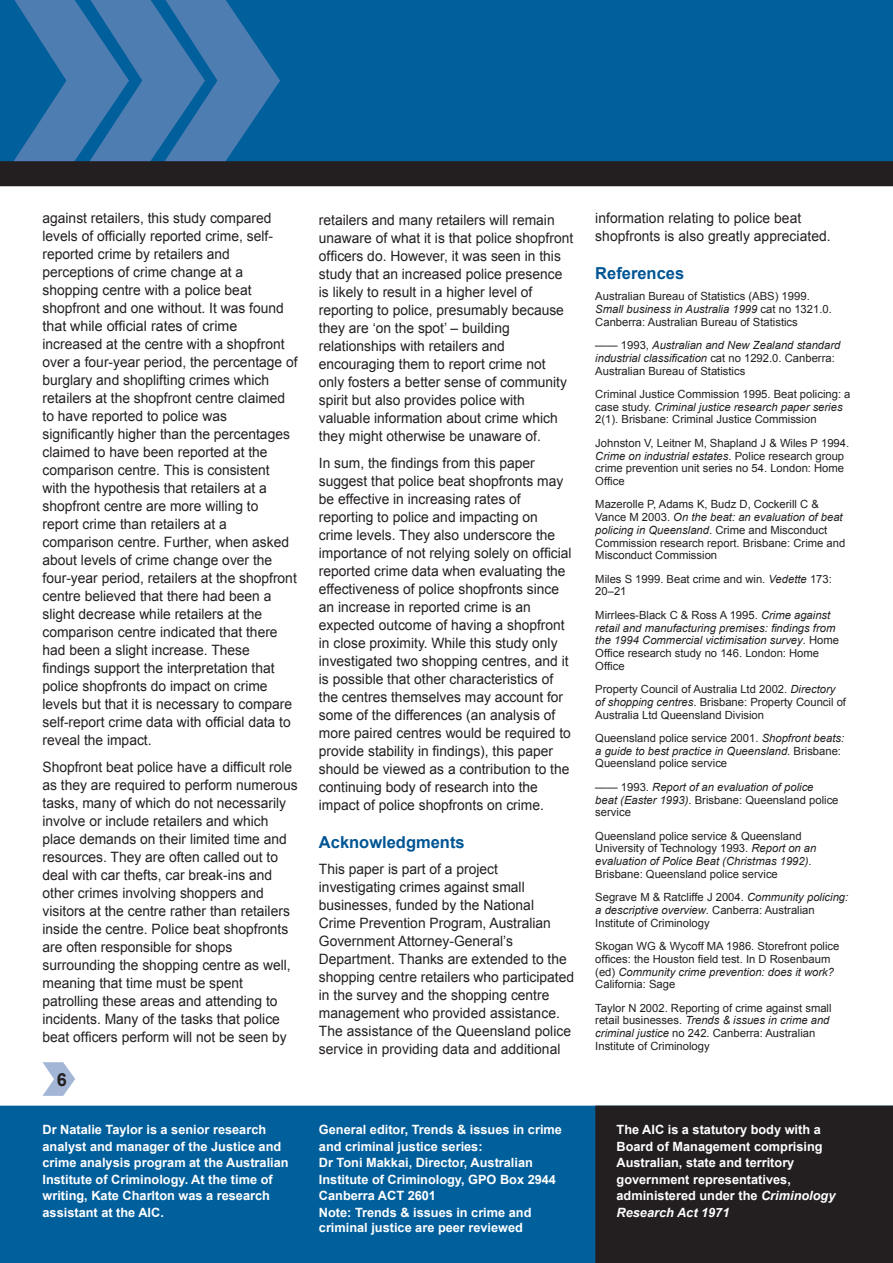
<style>
.page{position:relative;width:893px;height:1263px;background:#fff}
.page>*{position:absolute;margin:0;border:0;box-sizing:border-box;transform-origin:0 0}
.t1{font:700 18px "Arial";color:#231f20}
.t2{font:700 16.5px "Arial";color:#005594}
.t3{font:14.25px/18px "Arial";color:#231f20}
.t4{font:700 12.75px/16.5px "Arial";color:#fff}
.t5{font:11.25px/12.8px "Arial";color:#231f20}
.t6{font:italic 11.25px/12.8px "Arial";color:#231f20}
.s1{font-style:italic}
.s2{font-style:normal}
</style>
<div class="page">
<div style="left:0;top:1106px;width:595px;height:157px;background:#015f9c"></div>
<div style="left:595px;top:1106px;width:298px;height:157px;background:#231f20"></div>
<svg style="left:0;top:0;width:893px;height:186px;background:#135b8f"></svg>
<svg style="left:43px;top:1062px;width:32px;height:34px"></svg>
<p class="t3" style="left:43px;top:209px;width:257px">against retailers, this study compared levels of officially reported crime, self&shy;reported crime by retailers and perceptions of crime change at a shopping centre with a police beat shopfront and one without. It was found that while official rates of crime increased at the centre with a shopfront over a four-year period, the percentage of burglary and shoplifting crimes which retailers at the shopfront centre claimed to have reported to police was significantly higher than the percentages claimed to have been reported at the comparison centre. This is consistent with the hypothesis that retailers at a shopfront centre are more willing to report crime than retailers at a comparison centre. Further, when asked about levels of crime change over the four-year period, retailers at the shopfront centre believed that there had been a slight decrease while retailers at the comparison centre indicated that there had been a slight increase. These findings support the interpretation that police shopfronts do impact on crime levels but that it is necessary to compare self-report crime data with official data to reveal the impact.</p>
<p class="t3" style="left:43px;top:758px;width:257px">Shopfront beat police have a difficult role as they are required to perform numerous tasks, many of which do not necessarily involve or include retailers and which place demands on their limited time and resources. They are often called out to deal with car thefts, car break-ins and other crimes involving shoppers and visitors at the centre rather than retailers inside the centre. Police beat shopfronts are often responsible for shops surrounding the shopping centre as well, meaning that time must be spent patrolling these areas and attending to incidents. Many of the tasks that police beat officers perform will not be seen by</p>
<p class="t1" style="left:57px;top:1067px;width:12px">6</p>
<p class="t3" style="left:319px;top:211px;width:256px">retailers and many retailers will remain unaware of what it is that police shopfront officers do. However, it was seen in this study that an increased police presence is likely to result in a higher level of reporting to police, presumably because they are ‘on the spot’ – building relationships with retailers and encouraging them to report crime not only fosters a better sense of community spirit but also provides police with valuable information about crime which they might otherwise be unaware of.</p>
<p class="t3" style="left:319px;top:454px;width:254px">In sum, the findings from this paper suggest that police beat shopfronts may be effective in increasing rates of reporting to police and impacting on crime levels. They also underscore the importance of not relying solely on official reported crime data when evaluating the effectiveness of police shopfronts since an increase in reported crime is an expected outcome of having a shopfront in close proximity. While this study only investigated two shopping centres, and it is possible that other characteristics of the centres themselves may account for some of the differences (an analysis of more paired centres would be required to provide stability in findings), this paper should be viewed as a contribution to the continuing body of research into the impact of police shopfronts on crime.</p>
<p class="t2" style="left:319px;top:831px;width:147px">Acknowledgments</p>
<p class="t3" style="left:319px;top:860px;width:257px">This paper is part of a project investigating crimes against small businesses, funded by the National Crime Prevention Program, Australian Government Attorney-General’s Department. Thanks are extended to the shopping centre retailers who participated in the survey and the shopping centre management who provided assistance.<br>The assistance of the Queensland police service in providing data and additional</p>
<p class="t4" style="left:43px;top:1122px;width:248px">Dr Natalie Taylor is a senior research analyst and manager of the Justice and crime analysis program at the Australian Institute of Criminology. At the time of writing, Kate Charlton was a research assistant at the AIC.</p>
<p class="t4" style="left:319px;top:1122px;width:245px">General editor, Trends &amp; issues in crime and criminal justice series:<br>Dr Toni Makkai, Director, Australian<br>Institute of Criminology, GPO Box 2944<br>Canberra ACT 2601<br>Note: Trends &amp; issues in crime and</p>
<p class="t4" style="left:319px;top:1219px;width:206px">criminal justice are peer reviewed</p>
<p class="t3" style="left:595px;top:209px;width:237px">information relating to police beat shopfronts is also greatly appreciated.</p>
<p class="t2" style="left:595px;top:262px;width:90px">References</p>
<p class="t5" style="left:595px;top:290px;width:238px">Australian Bureau of Statistics (ABS) 1999.<br><span class="s1">Small business in Australia 1999</span> cat no 1321.0.<br>Canberra: Australian Bureau of Statistics</p>
<p class="t5" style="left:595px;top:339px;width:247px">—— 1993, <span class="s1">Australian and New Zealand standard industrial classification</span> cat no 1292.0. Canberra:<br>Australian Bureau of Statistics</p>
<p class="t5" style="left:595px;top:388px;width:257px">Criminal Justice Commission 1995. Beat policing: a case study. <span class="s1">Criminal justice research paper series<br></span>2(1). Brisbane: Criminal Justice Commission</p>
<p class="t5" style="left:595px;top:437px;width:255px">Johnston V, Leitner M, Shapland J &amp; Wiles P 1994.<br><span class="s1">Crime on industrial estates</span>. Police research group crime prevention unit series no 54. London: Home Office</p>
<p class="t5" style="left:595px;top:498px;width:252px">Mazerolle P, Adams K, Budz D, Cockerill C &amp; Vance M 2003. <span class="s1">On the beat: an evaluation of beat policing in Queensland</span>. Crime and Misconduct Commission research report. Brisbane: Crime and Misconduct Commission</p>
<p class="t5" style="left:595px;top:572px;width:238px">Miles S 1999. Beat crime and win. <span class="s1">Vedette</span> 173:<br>20–21</p>
<p class="t6" style="left:595px;top:609px;width:245px"><span class="s2">Mirrlees-Black C &amp; Ross A 1995.</span> Crime against retail and manufacturing premises: findings from the 1994 Commercial victimisation survey<span class="s2">. Home Office research study no 146. London: Home Office</span></p>
<p class="t5" style="left:595px;top:683px;width:252px">Property Council of Australia Ltd 2002. <span class="s1">Directory of shopping centres</span>. Brisbane: Property Council of<br>Australia Ltd Queensland Division</p>
<p class="t5" style="left:595px;top:732px;width:250px">Queensland police service 2001. <span class="s1">Shopfront beats: a guide to best practice in Queensland</span>. Brisbane:<br>Queensland police service</p>
<p class="t6" style="left:595px;top:781px;width:245px"><span class="s2">—— 1993.</span> Report of an evaluation of police<br>beat (Easter 1993)<span class="s2">. Brisbane: Queensland police service</span></p>
<p class="t5" style="left:595px;top:829px;width:223px">Queensland police service &amp; Queensland University of Technology 1993. <span class="s1">Report on an evaluation of Police Beat (Christmas 1992)</span>.<br>Brisbane: Queensland police service</p>
<p class="t5" style="left:595px;top:891px;width:255px">Segrave M &amp; Ratcliffe J 2004. <span class="s1">Community policing: a descriptive overview</span>. Canberra: Australian<br>Institute of Criminology</p>
<p class="t5" style="left:595px;top:940px;width:246px">Skogan WG &amp; Wycoff MA 1986. Storefront police offices: the Houston field test. In D Rosenbaum (ed) <span class="s1">Community crime prevention: does it work?<br></span>California: Sage</p>
<p class="t5" style="left:595px;top:1001px;width:238px">Taylor N 2002. Reporting of crime against small retail businesses. <span class="s1">Trends &amp; issues in crime and criminal justice</span> no 242. Canberra: Australian Institute of Criminology</p>
<p class="t4" style="left:616px;top:1122px;width:220px">The AIC is a statutory body with a<br>Board of Management comprising<br>Australian, state and territory government representatives, administered under the <span class="s1">Criminology<br>Research Act 1971</span></p>
</div>
